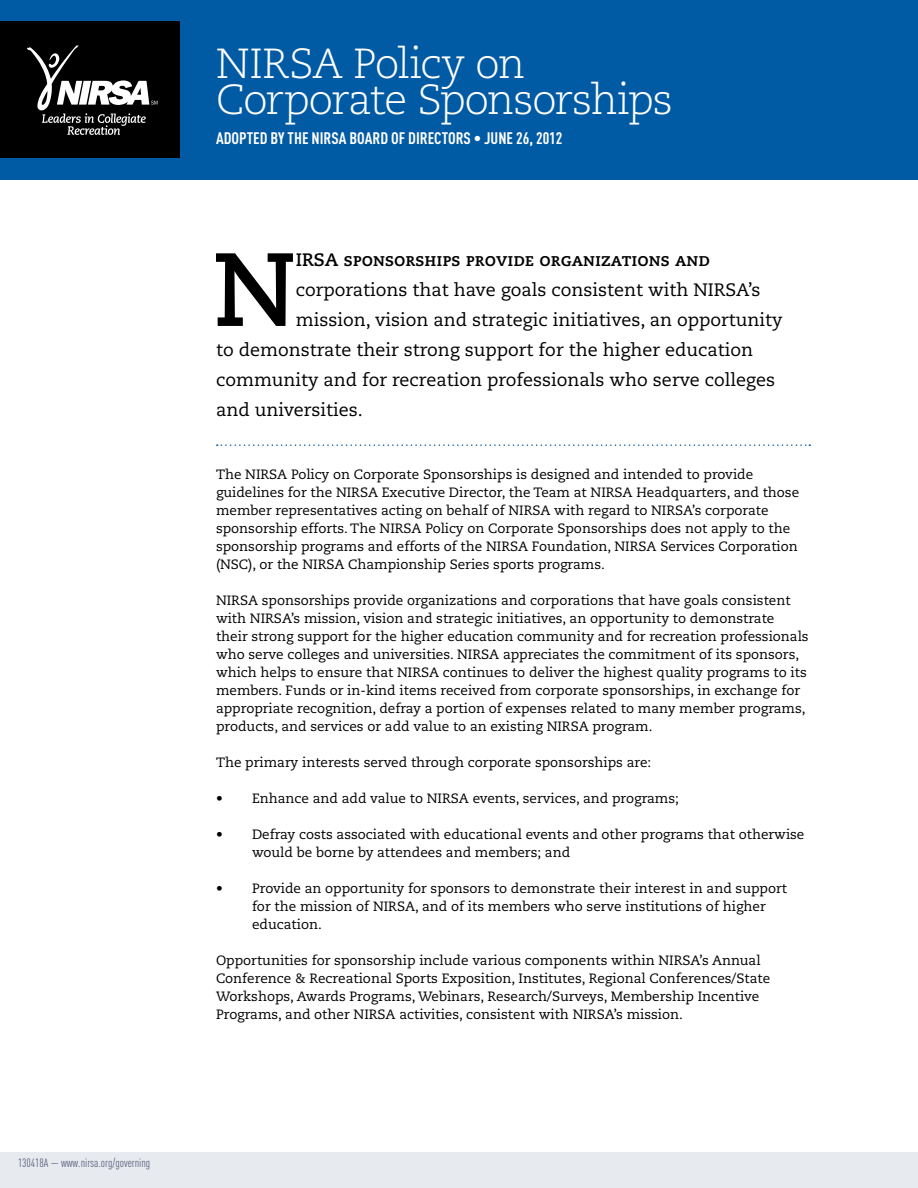
<style>
.page{position:relative;width:918px;height:1188px;background:#fff}
.page>*{position:absolute;margin:0;border:0;box-sizing:border-box;transform-origin:0 0}
.t1{font:103.65px "Caecilia Bold SC";color:#000}
.t2{font:300 42px/36px "Caecilia";letter-spacing:-.025em;color:#fff}
.t3{font:18px "Caecilia";color:#000}
.t4{font:18px "Caecilia Bold SC";color:#000}
.t5{font:700 16.5px "DIN Cond";color:#fff}
.t6{font:13.5px/18px "Caecilia";color:#000}
.t7{font:12px "DIN Cond";color:#616480}
</style>
<div class="page">
<div style="left:0;top:0;width:918px;height:180px;background:#005aa4"></div>
<div style="left:0;top:22px;width:180px;height:136px;background:#000"></div>
<svg style="left:27px;top:45px;width:130px;height:90px"></svg>
<svg style="left:217px;top:444px;width:593px;height:2px"></svg>
<div style="left:0;top:1152px;width:918px;height:36px;background:#e7eaef"></div>
<p class="t7" style="left:18px;top:1156px;width:134px">130418A — www.nirsa.org/governing</p>
<h2 class="t2" style="left:216px;top:47px;width:458px">NIRSA Policy on<br>Corporate Sponsorships</h2>
<p class="t5" style="left:216px;top:128px;width:348px">ADOPTED BY THE NIRSA BOARD OF DIRECTORS • JUNE 26, 2012</p>
<h1 class="t1" style="left:213px;top:229px;width:84px">N</h1>
<h3 class="t4" style="left:296px;top:249px;width:416px">IRSA sponsorships provide organizations and</h3>
<h3 class="t3" style="left:296px;top:279px;width:466px">corporations that have goals consistent with NIRSA’s</h3>
<h3 class="t3" style="left:296px;top:309px;width:488px">mission, vision and strategic initiatives, an opportunity</h3>
<h3 class="t3" style="left:216px;top:339px;width:539px">to demonstrate their strong support for the higher education</h3>
<h3 class="t3" style="left:216px;top:369px;width:561px">community and for recreation professionals who serve colleges</h3>
<h3 class="t3" style="left:216px;top:399px;width:148px">and universities.</h3>
<p class="t6" style="left:216px;top:466px;width:585px">The NIRSA Policy on Corporate Sponsorships is designed and intended to provide guidelines for the NIRSA Executive Director, the Team at NIRSA Headquarters, and those member representatives acting on behalf of NIRSA with regard to NIRSA’s corporate sponsorship efforts. The NIRSA Policy on Corporate Sponsorships does not apply to the sponsorship programs and efforts of the NIRSA Foundation, NIRSA Services Corporation (NSC), or the NIRSA Championship Series sports programs.</p>
<p class="t6" style="left:216px;top:591px;width:594px">NIRSA sponsorships provide organizations and corporations that have goals consistent with NIRSA’s mission, vision and strategic initiatives, an opportunity to demonstrate their strong support for the higher education community and for recreation professionals who serve colleges and universities. NIRSA appreciates the commitment of its sponsors, which helps to ensure that NIRSA continues to deliver the highest quality programs to its members. Funds or in-kind items received from corporate sponsorships, in exchange for appropriate recognition, defray a portion of expenses related to many member programs, products, and services or add value to an existing NIRSA program.</p>
<p class="t6" style="left:216px;top:753px;width:437px">The primary interests served through corporate sponsorships are:</p>
<p class="t6" style="left:216px;top:789px;width:464px">• Enhance and add value to NIRSA events, services, and programs;</p>
<p class="t6" style="left:252px;top:825px;width:554px;text-indent:-36px">• Defray costs associated with educational events and other programs that otherwise would be borne by attendees and members; and</p>
<p class="t6" style="left:252px;top:879px;width:537px;text-indent:-36px">• Provide an opportunity for sponsors to demonstrate their interest in and support for the mission of NIRSA, and of its members who serve institutions of higher education.</p>
<p class="t6" style="left:216px;top:951px;width:556px">Opportunities for sponsorship include various components within NIRSA’s Annual Conference &amp; Recreational Sports Exposition, Institutes, Regional Conferences/State Workshops, Awards Programs, Webinars, Research/Surveys, Membership Incentive Programs, and other NIRSA activities, consistent with NIRSA’s mission.</p>
</div>
